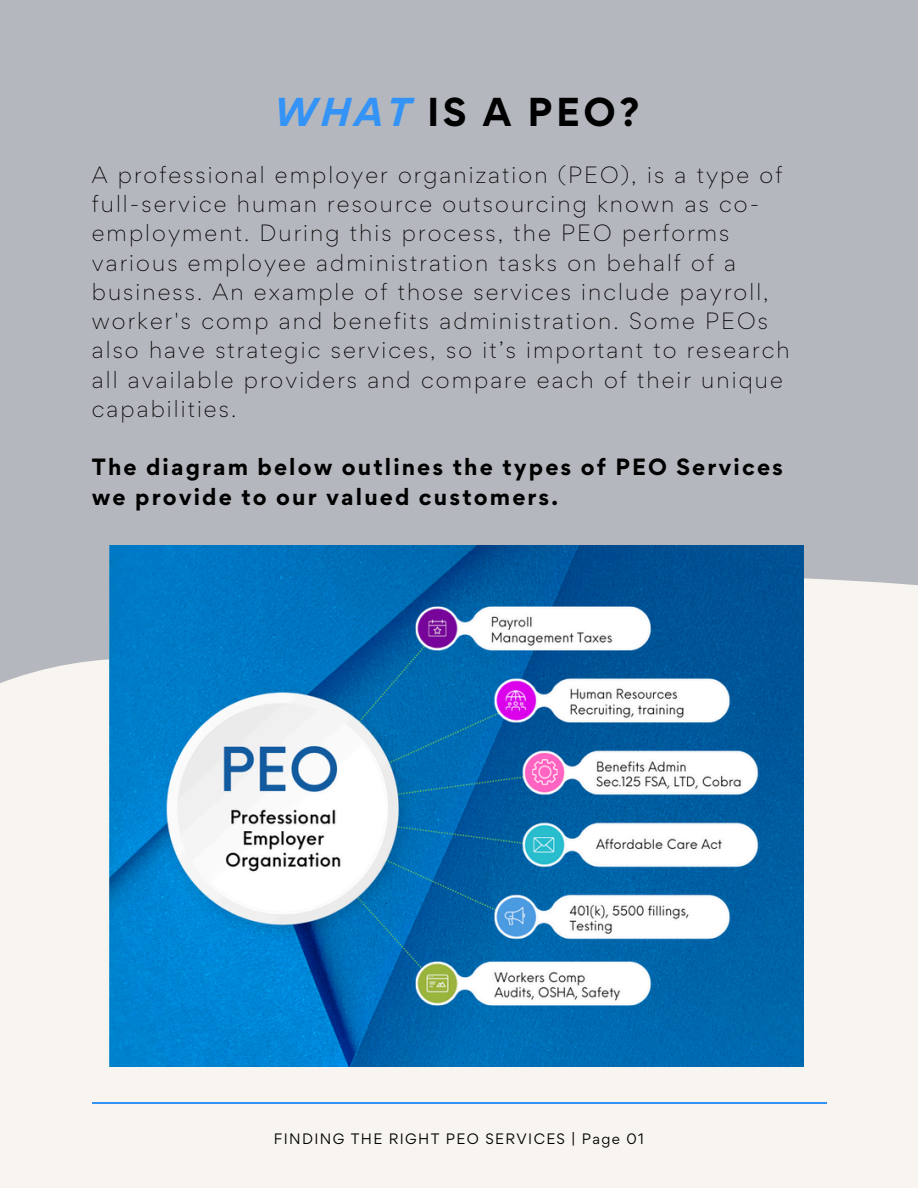
<style>
.page{position:relative;width:918px;height:1188px;background:#b4b8be}
.page>*{position:absolute;margin:0;border:0;box-sizing:border-box;transform-origin:0 0}
.t1{font:700 36px "Gordita";color:#000}
.t2{font:300 21px/29.2px "Gordita";letter-spacing:.1em;color:#000}
.t3{font:700 21px/29.2px "Gordita";letter-spacing:.1em;color:#000}
.t4{font:13.5px "Gordita";letter-spacing:.1em;color:#000}
.s1{font-style:italic;color:#3493f6}
</style>
<div class="page">
<div style="left:0;top:574px;width:918px;height:614px;background:#f8f4f0"></div>
<hr style="left:92px;top:1102px;width:734px;height:2px;background:#3493f6">
<img style="left:109px;top:546px;width:694px;height:521px">
<h2 class="t1" style="left:274px;top:88px;width:367px"><span class="s1">WHAT</span> IS A PEO?</h2>
<p class="t2" style="left:92px;top:160px;width:699px">A professional employer organization (PEO), is a type of full-service human resource outsourcing known as co&shy;employment. During this process, the PEO performs various employee administration tasks on behalf of a business. An example of those services include payroll, worker's comp and benefits administration. Some PEOs also have strategic services, so it’s important to research all available providers and compare each of their unique capabilities.</p>
<p class="t3" style="left:92px;top:452px;width:693px">The diagram below outlines the types of PEO Services we provide to our valued customers.</p>
<h3 class="t4" style="left:274px;top:1129px;width:372px">FINDING THE RIGHT PEO SERVICES | Page 01</h3>
</div>
